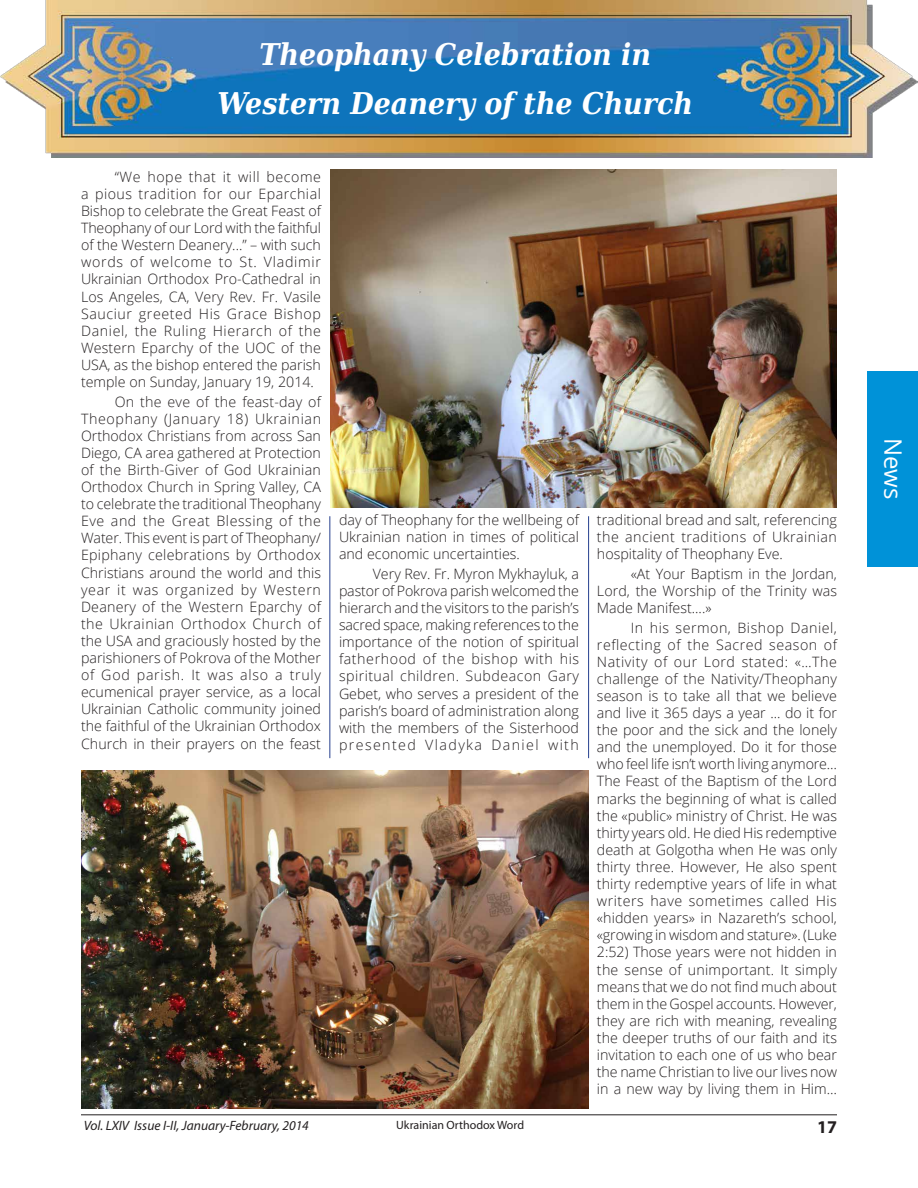
<style>
.page{position:relative;width:918px;height:1188px;background:#fff}
.page>*{position:absolute;margin:0;border:0;box-sizing:border-box;transform-origin:0 0}
.t1{font:italic 700 30px/49.5px "DejaVu Serif Condensed";color:#fff;text-align:center}
.t2{font:24px "Open Sans";color:#fff}
.t3{font:700 18px "Myriad Pro";color:#231f20}
.t4{font:300 14.25px/17.1px "Open Sans";color:#231f20;text-align:justify}
.t5{font:italic 13.5px "Myriad Pro";color:#231f20}
.t6{font:12px "Myriad Pro";color:#231f20}
</style>
<div class="page">
<hr style="left:81px;top:1115px;width:756px;height:1px;background:#231f20">
<div style="left:867px;top:371px;width:51px;height:196px;background:#0092d8"></div>
<img style="left:0;top:0;width:918px;height:157px">
<hr style="left:330px;top:516px;width:1px;height:242px;background:#253f8e">
<hr style="left:588px;top:516px;width:1px;height:242px;background:#253f8e">
<img style="left:330px;top:169px;width:507px;height:338px">
<img style="left:81px;top:770px;width:508px;height:339px">
<h1 class="t1" style="left:217px;top:29px;width:477px">Theophany Celebration in<br>Western Deanery of the Church</h1>
<p class="t4" style="left:81px;top:168px;width:242px;text-indent:34px">“We hope that it will become a pious tradition for our Eparchial Bishop to celebrate the Great Feast of Theophany of our Lord with the faithful of the Western Deanery...” – with such words of welcome to St. Vladimir Ukrainian Orthodox Pro-Cathedral in Los Angeles, CA, Very Rev. Fr. Vasile Sauciur greeted His Grace Bishop Daniel, the Ruling Hierarch of the Western Eparchy of the UOC of the USA, as the bishop entered the parish temple on Sunday, January 19, 2014.</p>
<p class="t4" style="left:81px;top:392px;width:242px;text-indent:34px">On the eve of the feast-day of Theophany (January 18) Ukrainian Orthodox Christians from across San Diego, CA area gathered at Protection of the Birth-Giver of God Ukrainian Orthodox Church in Spring Valley, CA to celebrate the traditional Theophany Eve and the Great Blessing of the Water. This event is part of Theophany/ Epiphany celebrations by Orthodox Christians around the world and this year it was organized by Western Deanery of the Western Eparchy of the Ukrainian Orthodox Church of the USA and graciously hosted by the parishioners of Pokrova of the Mother of God parish. It was also a truly ecumenical prayer service, as a local Ukrainian Catholic community joined the faithful of the Ukrainian Orthodox Church in their prayers on the feast</p>
<p class="t4" style="left:339px;top:511px;width:242px">day of Theophany for the wellbeing of Ukrainian nation in times of political and economic uncertainties.</p>
<p class="t4" style="left:339px;top:565px;width:242px;text-indent:34px">Very Rev. Fr. Myron Mykhayluk, a pastor of Pokrova parish welcomed the hierarch and the visitors to the parish’s sacred space, making references to the importance of the notion of spiritual fatherhood of the bishop with his spiritual children. Subdeacon Gary Gebet, who serves a president of the parish’s board of administration along with the members of the Sisterhood presented Vladyka Daniel with</p>
<p class="t4" style="left:597px;top:511px;width:242px">traditional bread and salt, referencing the ancient traditions of Ukrainian hospitality of Theophany Eve.</p>
<p class="t4" style="left:597px;top:565px;width:242px;text-indent:34px">«At Your Baptism in the Jordan, Lord, the Worship of the Trinity was Made Manifest....»</p>
<p class="t4" style="left:597px;top:618px;width:242px;text-indent:34px">In his sermon, Bishop Daniel, reflecting of the Sacred season of Nativity of our Lord stated: «…The challenge of the Nativity/Theophany season is to take all that we believe and live it 365 days a year ... do it for the poor and the sick and the lonely and the unemployed. Do it for those who feel life isn’t worth living anymore… The Feast of the Baptism of the Lord marks the beginning of what is called the «public» ministry of Christ. He was thirty years old. He died His redemptive death at Golgotha when He was only thirty three. However, He also spent thirty redemptive years of life in what writers have sometimes called His «hidden years» in Nazareth’s school, «growing in wisdom and stature». (Luke 2:52) Those years were not hidden in the sense of unimportant. It simply means that we do not find much about them in the Gospel accounts. However, they are rich with meaning, revealing the deeper truths of our faith and its invitation to each one of us who bear the name Christian to live our lives now in a new way by living them in Him…</p>
<p class="t5" style="left:84px;top:1117px;width:227px">Vol. LXIV Issue I-II, January-February, 2014</p>
<p class="t6" style="left:396px;top:1118px;width:129px">Ukrainian Orthodox Word</p>
<p class="t3" style="left:817px;top:1115px;width:21px">17</p>
<h2 class="t2" style="left:910px;top:438px;width:63px;rotate:90deg">News</h2>
</div>
